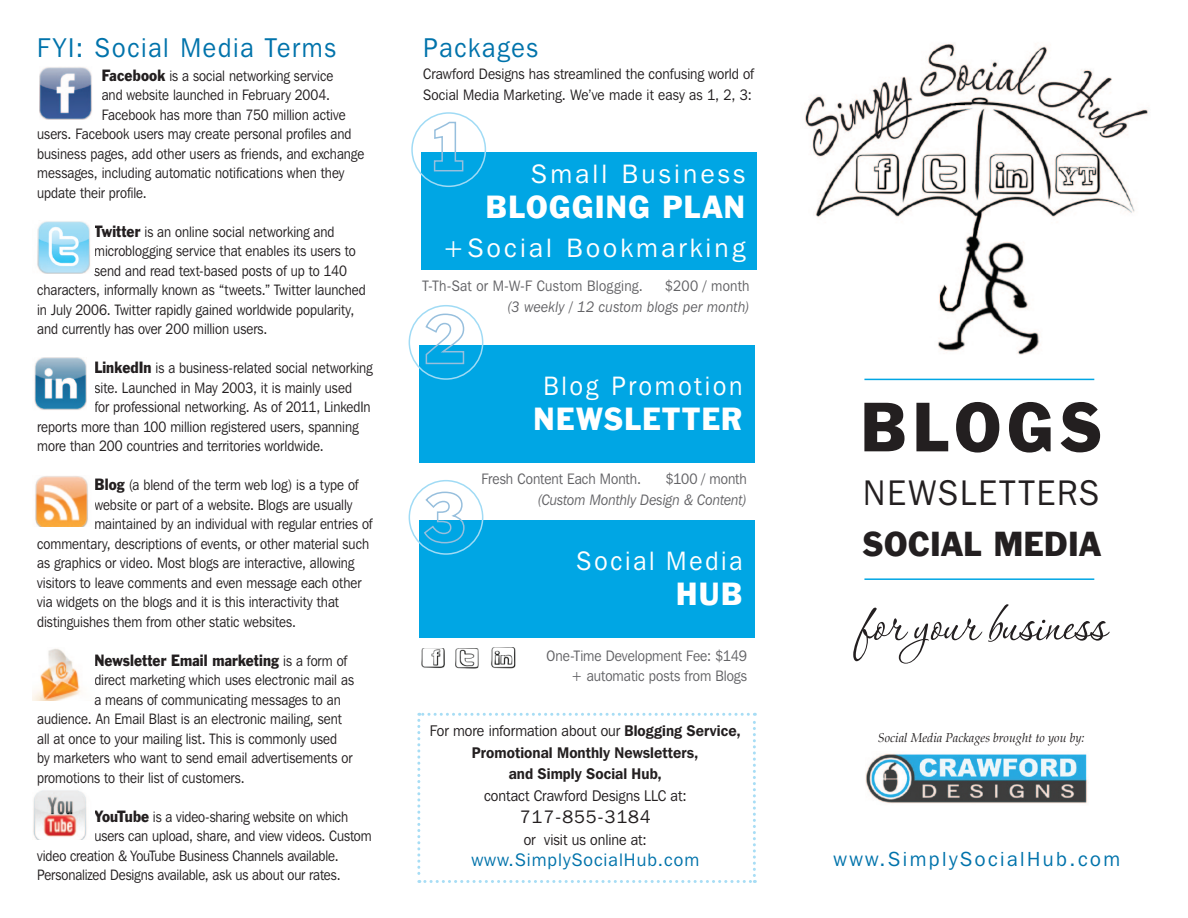
<style>
.page{position:relative;width:1188px;height:918px;background:#fff}
.page>*{position:absolute;margin:0;border:0;box-sizing:border-box;transform-origin:0 0}
.t1{font:63.75px "Franklin Gothic BT";letter-spacing:.095em;color:#231f20;scale:.94 1}
.t2{font:60px "Corinthia";color:#231f20}
.t3{font:35.4px "Franklin Gothic IT Cby BT";letter-spacing:.07em;color:#231f20;scale:.94 1}
.t4{font:31.8px "Franklin Gothic BT";letter-spacing:.025em;color:#231f20;scale:.94 1}
.t5{font:29.4px "Franklin Gothic BT";letter-spacing:.05em;color:#fff;scale:.94 1}
.t6{font:27px "Franklin Gothic IT Cby BT";letter-spacing:.07em;color:#0073ab;scale:.94 1}
.t7{font:26.4px "Franklin Gothic IT Cby BT";letter-spacing:.125em;color:#fff}
.t8{font:26.4px "Franklin Gothic IT Cby BT";letter-spacing:.125em;color:#fff;scale:.94 1}
.t9{font:20.25px "Franklin Gothic IT Cby BT";letter-spacing:.125em;color:#0073ab}
.t10{font:18px "Franklin Gothic IT Cby BT";letter-spacing:.055em;color:#0073ab}
.t11{font:18px "Franklin Gothic IT Cby BT";letter-spacing:.055em;color:#231f20}
.t12{font:600 15.3px/21.8px "Franklin Gothic IT Cby BT";letter-spacing:.005em;color:#231f20;text-align:center;scale:.93 1}
.t13{font:15.3px "Franklin Gothic IT Cby BT";color:#231f20;scale:.93 1}
.t14{font:15px "Franklin Gothic IT Cby BT";color:#231f20;scale:.88 1}
.t15{font:15px/20.7px "Franklin Gothic IT Cby BT";letter-spacing:.005em;color:#636366;text-align:right;scale:.91 1}
.t16{font:15px/20.7px "Franklin Gothic IT Cby BT";color:#231f20;scale:.91 1}
.t17{font:italic 15px "Franklin Gothic IT Cby BT";letter-spacing:.015em;color:#636366;scale:.91 1}
.t18{font:15px "Franklin Gothic BT";letter-spacing:.01em;color:#231f20;scale:.88 1}
.t19{font:italic 12.6px "Palatino";color:#231f20}
.s1{font-family:"Franklin Gothic BT"}
.s2{font-family:"Franklin Gothic IT Cby BT"}
.s3{font-weight:400}
</style>
<div class="page">
<img style="left:805px;top:44px;width:343px;height:311px">
<img style="left:422px;top:648px;width:23px;height:20px">
<img style="left:456px;top:648px;width:23px;height:21px">
<img style="left:491px;top:647px;width:25px;height:22px">
<img style="left:865px;top:753px;width:222px;height:51px">
<hr style="left:864px;top:379px;width:230px;height:1px;background:#00a6e4">
<hr style="left:864px;top:578px;width:230px;height:2px;background:#00a6e4">
<div style="left:422px;top:152px;width:335px;height:118px;background:#00a6e4"></div>
<div style="left:419px;top:345px;width:335px;height:118px;background:#00a6e4"></div>
<div style="left:419px;top:520px;width:335px;height:118px;background:#00a6e4"></div>
<svg style="left:417px;top:713px;width:339px;height:170px"></svg>
<svg style="left:433px;top:121px;width:31px;height:51px"></svg>
<div style="left:411px;top:112px;width:75px;height:75px;border:2px solid #a0dbf5;border-radius:50%"></div>
<svg style="left:424px;top:313px;width:41px;height:52px"></svg>
<div style="left:409px;top:305px;width:74px;height:75px;border:2px solid #a0dbf5;border-radius:50%"></div>
<svg style="left:424px;top:491px;width:41px;height:53px"></svg>
<div style="left:409px;top:480px;width:74px;height:75px;border:2px solid #a0dbf5;border-radius:50%"></div>
<img style="left:40px;top:67px;width:52px;height:53px">
<img style="left:37px;top:221px;width:53px;height:53px">
<img style="left:34px;top:358px;width:53px;height:52px">
<img style="left:35px;top:476px;width:53px;height:51px">
<img style="left:33px;top:790px;width:54px;height:49px">
<img style="left:32px;top:648px;width:49px;height:53px">
<h3 class="t6" style="left:37px;top:31px;width:319px">FYI: Social Media Terms</h3>
<h3 class="t6" style="left:423px;top:31px;width:124px">Packages</h3>
<p class="t14" style="left:102px;top:66px;width:265px"><span class="s1">Facebook</span> is a social networking service</p>
<p class="t14" style="left:102px;top:86px;width:261px">and website launched in February 2004.</p>
<p class="t14" style="left:102px;top:105px;width:279px">Facebook has more than 750 million active</p>
<p class="t14" style="left:37px;top:125px;width:359px">users. Facebook users may create personal profiles and</p>
<p class="t14" style="left:37px;top:144px;width:373px">business pages, add other users as friends, and exchange</p>
<p class="t14" style="left:37px;top:164px;width:351px">messages, including automatic notifications when they</p>
<p class="t14" style="left:37px;top:183px;width:126px">update their profile.</p>
<p class="t14" style="left:94px;top:222px;width:275px"><span class="s1">Twitter</span> is an online social networking and</p>
<p class="t14" style="left:94px;top:242px;width:299px">microblogging service that enables its users to</p>
<p class="t14" style="left:94px;top:261px;width:289px">send and read text-based posts of up to 140</p>
<p class="t14" style="left:37px;top:281px;width:375px">characters, informally known as “tweets.” Twitter launched</p>
<p class="t14" style="left:37px;top:300px;width:362px">in July 2006. Twitter rapidly gained worldwide popularity,</p>
<p class="t14" style="left:37px;top:320px;width:263px">and currently has over 200 million users.</p>
<p class="t14" style="left:94px;top:359px;width:318px"><span class="s1">LinkedIn</span> is a business-related social networking</p>
<p class="t14" style="left:94px;top:378px;width:294px">site. Launched in May 2003, it is mainly used</p>
<p class="t14" style="left:94px;top:398px;width:315px">for professional networking. As of 2011, LinkedIn</p>
<p class="t14" style="left:37px;top:417px;width:367px">reports more than 100 million registered users, spanning</p>
<p class="t14" style="left:37px;top:437px;width:327px">more than 200 countries and territories worldwide.</p>
<p class="t14" style="left:94px;top:476px;width:302px"><span class="s1">Blog</span> (a blend of the term web log) is a type of</p>
<p class="t14" style="left:94px;top:495px;width:295px">website or part of a website. Blogs are usually</p>
<p class="t14" style="left:94px;top:515px;width:318px">maintained by an individual with regular entries of</p>
<p class="t14" style="left:37px;top:534px;width:379px">commentary, descriptions of events, or other material such</p>
<p class="t14" style="left:37px;top:554px;width:362px">as graphics or video. Most blogs are interactive, allowing</p>
<p class="t14" style="left:37px;top:573px;width:370px">visitors to leave comments and even message each other</p>
<p class="t14" style="left:37px;top:593px;width:344px">via widgets on the blogs and it is this interactivity that</p>
<p class="t14" style="left:37px;top:612px;width:296px">distinguishes them from other static websites.</p>
<p class="t18" style="left:94px;top:651px;width:289px">Newsletter Email marketing <span class="s2">is a form of</span></p>
<p class="t14" style="left:94px;top:671px;width:297px">direct marketing which uses electronic mail as</p>
<p class="t14" style="left:94px;top:690px;width:281px">a means of communicating messages to an</p>
<p class="t14" style="left:37px;top:710px;width:348px">audience. An Email Blast is an electronic mailing, sent</p>
<p class="t14" style="left:37px;top:729px;width:342px">all at once to your mailing list. This is commonly used</p>
<p class="t14" style="left:37px;top:749px;width:360px">by marketers who want to send email advertisements or</p>
<p class="t14" style="left:37px;top:768px;width:237px">promotions to their list of customers.</p>
<p class="t14" style="left:94px;top:807px;width:290px"><span class="s1">YouTube</span> is a video-sharing website on which</p>
<p class="t14" style="left:94px;top:827px;width:317px">users can upload, share, and view videos. Custom</p>
<p class="t14" style="left:37px;top:846px;width:344px">video creation &amp; YouTube Business Channels available.</p>
<p class="t14" style="left:37px;top:866px;width:346px">Personalized Designs available, ask us about our rates.</p>
<p class="t16" style="left:423px;top:64px;width:365px">Crawford Designs has streamlined the confusing world of<br>Social Media Marketing. We’ve made it easy as 1, 2, 3:</p>
<h3 class="t7" style="left:531px;top:158px;width:215px">Small Business</h3>
<h3 class="t5" style="left:486px;top:190px;width:47px">Blogging</h3>
<h3 class="t5" style="left:663px;top:190px;width:45px">Plan</h3>
<h3 class="t7" style="left:442px;top:232px;width:304px">+Social Bookmarking</h3>
<p class="t15" style="left:423px;top:276px;width:244px">T-Th-Sat or M-W-F Custom Blogging.</p>
<p class="t15" style="left:665px;top:276px;width:95px">$200 / month</p>
<p class="t17" style="left:507px;top:298px;width:268px">(3 weekly / 12 custom blogs per month)</p>
<h3 class="t8" style="left:543px;top:370px;width:213px">Blog Promotion</h3>
<h3 class="t5" style="left:534px;top:402px;width:96px">Newslette</h3>
<h3 class="t5" style="left:721px;top:402px;width:24px">r</h3>
<p class="t15" style="left:482px;top:468px;width:177px">Fresh Content Each Month.</p>
<p class="t15" style="left:666px;top:468px;width:91px">$100 / month</p>
<p class="t17" style="left:538px;top:490px;width:231px">(Custom Monthly Design &amp; Content)</p>
<h3 class="t8" style="left:576px;top:545px;width:178px">Social Media</h3>
<h3 class="t5" style="left:676px;top:577px;width:72px">HUB</h3>
<p class="t15" style="left:547px;top:645px;width:222px">One-Time Development Fee: $149 + automatic posts from Blogs</p>
<p class="t12" style="left:430px;top:719px;width:336px"><span class="s3">For more information about our</span> Blogging Service,<br>Promotional Monthly Newsletters,<br>and Simply Social Hub,</p>
<p class="t13" style="left:484px;top:786px;width:219px">contact Crawford Designs LLC at:</p>
<p class="t11" style="left:520px;top:805px;width:132px">717-855-3184</p>
<p class="t13" style="left:524px;top:830px;width:134px">or visit us online at:</p>
<p class="t10" style="left:471px;top:849px;width:229px">www.SimplySocialHub.com</p>
<h1 class="t1" style="left:861px;top:390px;width:258px">BLOGS</h1>
<h3 class="t3" style="left:863px;top:471px;width:253px">NEWSLETTERS</h3>
<h3 class="t4" style="left:862px;top:526px;width:255px">SOCIAL MEDIA</h3>
<h2 class="t2" style="left:857px;top:594px;width:250px">for your business</h2>
<p class="t19" style="left:878px;top:727px;width:208px">Social Media Packages brought to you by:</p>
<h3 class="t9" style="left:834px;top:847px;width:288px">www.SimplySocialHub.com</h3>
</div>
